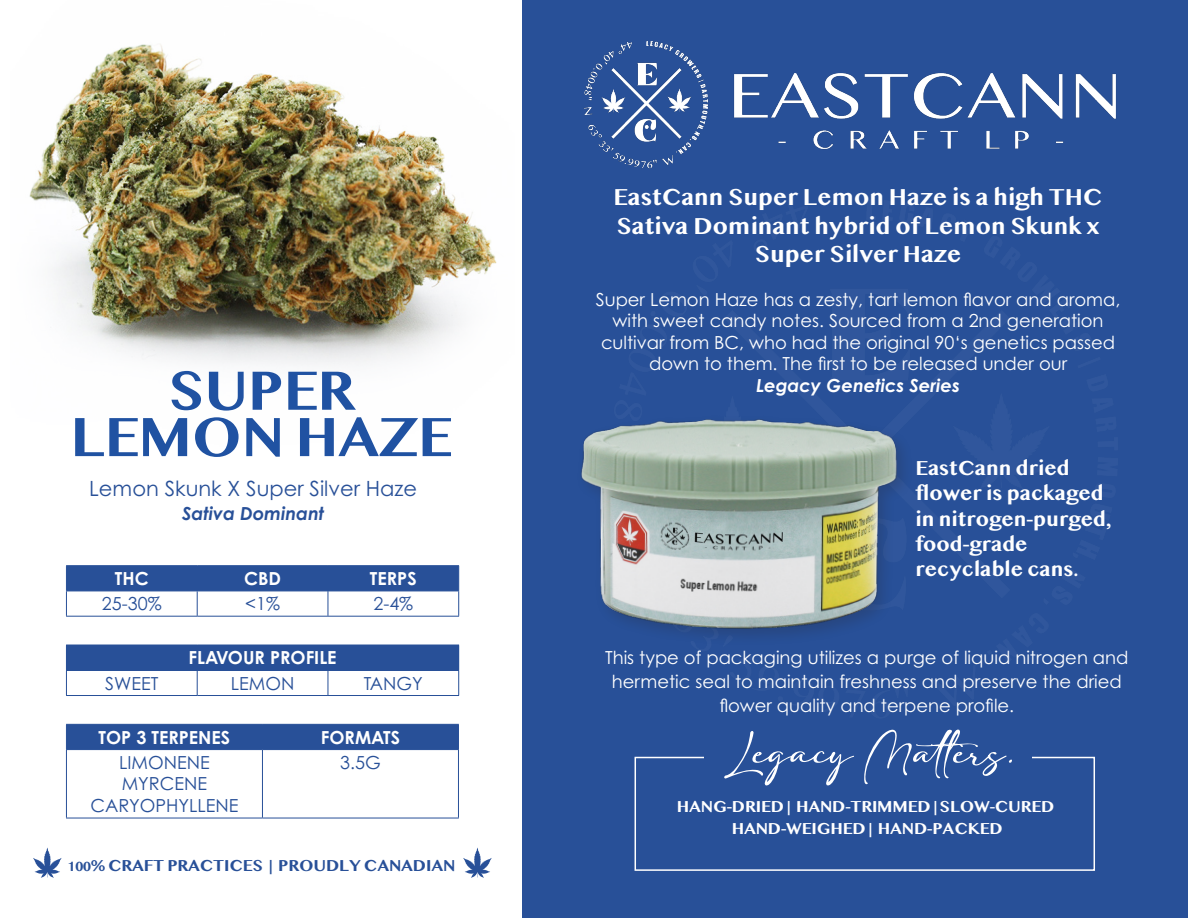
<style>
.page{position:relative;width:1188px;height:918px;background:#fff}
.page>*{position:absolute;margin:0;border:0;box-sizing:border-box;transform-origin:0 0}
.t1{font:700 57.45px/46.3px "Telugu MN";letter-spacing:-.01em;color:#2052a2;text-align:center}
.t2{font:700 24px/28.5px "Telugu MN";color:#fff;text-align:center}
.t3{font:700 21px/25.2px "Telugu MN";color:#fff}
.t4{font:21px "Century Gothic Pro";color:#285098}
.t5{font:18px/21.6px "Century Gothic Pro";color:#fff;text-align:center}
.t6{font:18px "Century Gothic Pro";color:#285098}
.t7{font:700 18px "Century Gothic Pro";color:#fff}
.t8{font:italic 700 18px "Century Gothic Pro";color:#fff}
.t9{font:italic 700 18px "Century Gothic";color:#285098}
.t10{font:700 16.5px "Telugu MN";letter-spacing:-.01em;color:#fff}
.t11{font:700 16.5px "Telugu MN";letter-spacing:-.01em;color:#285098}
</style>
<div class="page">
<div style="left:522px;top:0;width:666px;height:918px;background:#285098"></div>
<div style="left:635px;top:757px;width:460px;height:114px;border:2px solid #fff"></div>
<div style="left:704px;top:738px;width:327px;height:40px;background:#285098"></div>
<img style="left:29px;top:44px;width:468px;height:321px">
<hr style="left:66px;top:565px;width:131px;height:1px;background:#285098">
<hr style="left:197px;top:565px;width:131px;height:1px;background:#285098">
<hr style="left:328px;top:565px;width:131px;height:1px;background:#285098">
<hr style="left:66px;top:616px;width:131px;height:1px;background:#285098">
<hr style="left:197px;top:616px;width:131px;height:1px;background:#285098">
<hr style="left:328px;top:616px;width:131px;height:1px;background:#285098">
<svg style="left:66px;top:566px;width:393px;height:50px"></svg>
<div style="left:66px;top:645px;width:393px;height:25px;background:#285098"></div>
<hr style="left:66px;top:670px;width:131px;height:1px;background:#285098">
<hr style="left:197px;top:670px;width:131px;height:1px;background:#285098">
<svg style="left:197px;top:671px;width:1px;height:24px"></svg>
<hr style="left:328px;top:670px;width:131px;height:1px;background:#285098">
<svg style="left:66px;top:671px;width:1px;height:24px"></svg>
<svg style="left:458px;top:671px;width:1px;height:24px"></svg>
<hr style="left:66px;top:695px;width:131px;height:1px;background:#285098">
<hr style="left:197px;top:695px;width:131px;height:1px;background:#285098">
<hr style="left:328px;top:695px;width:131px;height:1px;background:#285098">
<svg style="left:328px;top:671px;width:1px;height:24px"></svg>
<hr style="left:262px;top:750px;width:1px;height:68px;background:#285098">
<div style="left:66px;top:724px;width:393px;height:26px;background:#285098"></div>
<hr style="left:66px;top:750px;width:1px;height:68px;background:#285098">
<hr style="left:458px;top:750px;width:1px;height:68px;background:#285098">
<hr style="left:66px;top:818px;width:196px;height:1px;background:#285098">
<hr style="left:262px;top:818px;width:197px;height:1px;background:#285098">
<img style="left:583px;top:41px;width:533px;height:128px">
<svg style="left:463px;top:847px;width:29px;height:31px"></svg>
<svg style="left:33px;top:847px;width:29px;height:31px"></svg>
<svg style="left:724px;top:729px;width:288px;height:57px"></svg>
<img style="left:581px;top:419px;width:322px;height:217px">
<p class="t1" style="left:70px;top:367px;width:383px">SUPER<br>LEMON HAZE</p>
<p class="t4" style="left:89px;top:476px;width:329px">Lemon Skunk X Super Silver Haze</p>
<p class="t9" style="left:182px;top:502px;width:144px">Sativa Dominant</p>
<p class="t7" style="left:115px;top:567px;width:35px">THC</p>
<p class="t7" style="left:244px;top:567px;width:39px">CBD</p>
<p class="t7" style="left:370px;top:567px;width:48px">TERPS</p>
<p class="t6" style="left:102px;top:593px;width:61px">25-30%</p>
<p class="t6" style="left:245px;top:593px;width:36px">&lt;1%</p>
<p class="t6" style="left:373px;top:593px;width:41px">2-4%</p>
<p class="t7" style="left:189px;top:647px;width:150px">FLAVOUR PROFILE</p>
<p class="t6" style="left:105px;top:672px;width:55px">SWEET</p>
<p class="t6" style="left:231px;top:672px;width:65px">LEMON</p>
<p class="t6" style="left:364px;top:672px;width:61px">TANGY</p>
<p class="t7" style="left:99px;top:726px;width:133px">TOP 3 TERPENES</p>
<p class="t7" style="left:321px;top:726px;width:81px">FORMATS</p>
<p class="t6" style="left:119px;top:751px;width:92px">LIMONENE</p>
<p class="t6" style="left:122px;top:773px;width:87px">MYRCENE</p>
<p class="t6" style="left:91px;top:795px;width:149px">CARYOPHYLLENE</p>
<p class="t6" style="left:340px;top:751px;width:42px">3.5G</p>
<p class="t11" style="left:68px;top:856px;width:389px">100% CRAFT PRACTICES | PROUDLY CANADIAN</p>
<p class="t2" style="left:614px;top:183px;width:491px">EastCann Super Lemon Haze is a high THC<br>Sativa Dominant hybrid of Lemon Skunk x<br>Super Silver Haze</p>
<p class="t5" style="left:596px;top:288px;width:526px">Super Lemon Haze has a zesty, tart lemon flavor and aroma, with sweet candy notes. Sourced from a 2nd generation cultivar from BC, who had the original 90‘s genetics passed down to them. The first to be released under our</p>
<p class="t8" style="left:756px;top:374px;width:205px">Legacy Genetics Series</p>
<p class="t3" style="left:916px;top:455px;width:197px">EastCann dried flower is packaged in nitrogen-purged, food-grade</p>
<p class="t3" style="left:916px;top:556px;width:164px">recyclable cans.</p>
<p class="t5" style="left:605px;top:645px;width:525px;line-height:24px">This type of packaging utilizes a purge of liquid nitrogen and hermetic seal to maintain freshness and preserve the dried flower quality and terpene profile.</p>
<p class="t10" style="left:677px;top:797px;width:379px">HANG-DRIED | HAND-TRIMMED | SLOW-CURED</p>
<p class="t10" style="left:732px;top:819px;width:273px">HAND-WEIGHED | HAND-PACKED</p>
</div>
